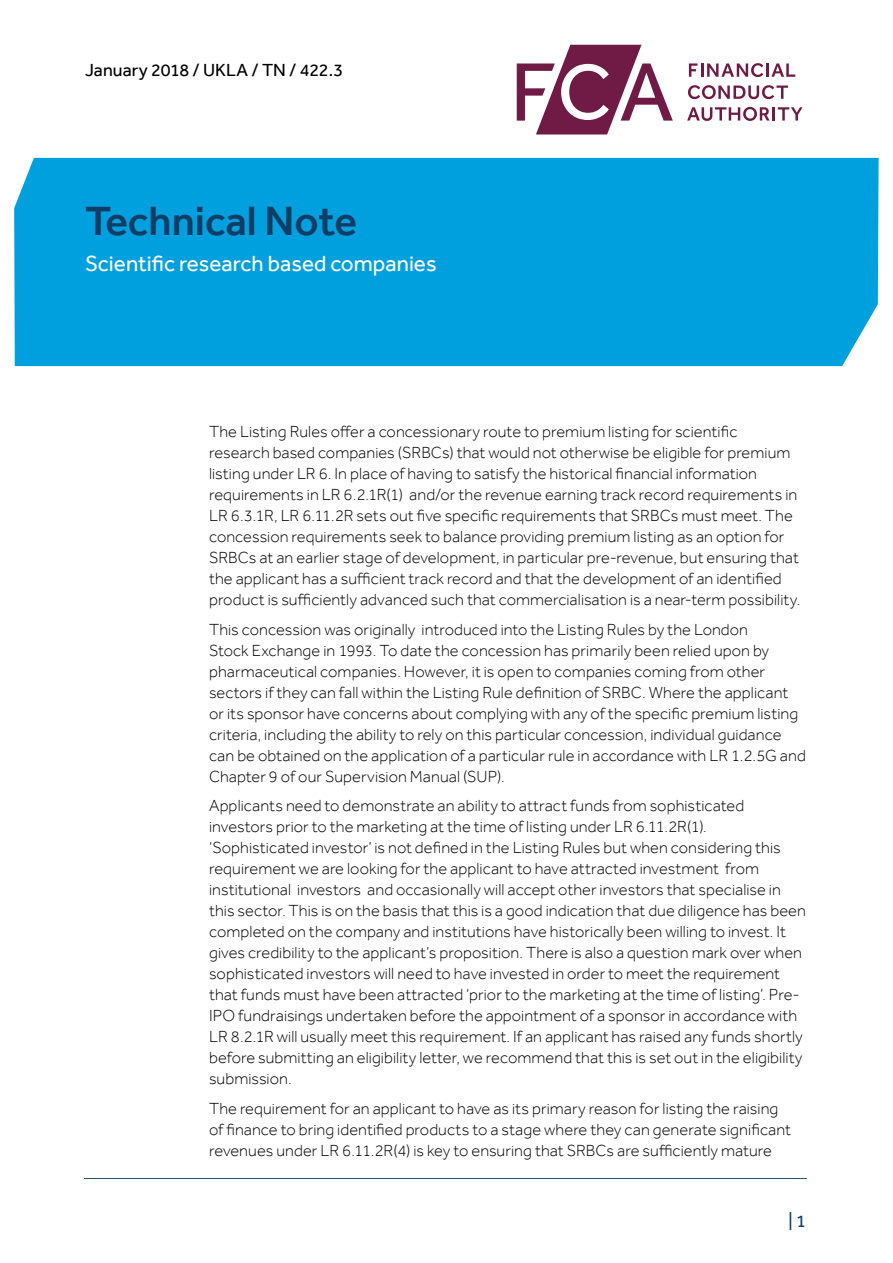
<style>
.page{position:relative;width:893px;height:1263px;background:#fff}
.page>*{position:absolute;margin:0;border:0;box-sizing:border-box;transform-origin:0 0}
.t1{font:500 42px "Effra";color:#103d65}
.t2{font:22.5px "Effra";color:#fff}
.Ref_number_header{font:18px "Effra";letter-spacing:.005em;color:#000}
.Header_level_1{font:18px "Effra";color:#103d65}
.Body_text{font:300 16.5px/21px "Effra";letter-spacing:.005em;color:#000}
</style>
<div class="page">
<div style="left:14px;top:158px;width:865px;height:208px;background:#009fdd"></div>
<hr style="left:84px;top:1178px;width:723px;height:1px;background:#103d65">
<svg style="left:517px;top:45px;width:156px;height:89px"></svg>
<svg style="left:689px;top:63px;width:74px;height:14px"></svg>
<hr style="left:766px;top:63px;width:3px;height:14px;background:#701b45">
<svg style="left:771px;top:63px;width:24px;height:14px"></svg>
<svg style="left:688px;top:85px;width:100px;height:14px"></svg>
<svg style="left:687px;top:107px;width:83px;height:14px"></svg>
<hr style="left:772px;top:107px;width:3px;height:14px;background:#701b45">
<svg style="left:778px;top:107px;width:25px;height:14px"></svg>
<p class="Ref_number_header" style="left:85px;top:59px;width:260px">January 2018 / UKLA / TN / 422.3</p>
<h1 class="t1" style="left:85px;top:196px;width:274px">Technical Note</h1>
<h2 class="t2" style="left:85px;top:250px;width:353px">Scientific research based companies</h2>
<p class="Body_text" style="left:209px;top:421px;width:593px">The Listing Rules offer a concessionary route to premium listing for scientific research based companies (SRBCs) that would not otherwise be eligible for premium listing under LR 6. In place of having to satisfy the historical financial information requirements in LR 6.2.1R(1) and/or the revenue earning track record requirements in LR 6.3.1R, LR 6.11.2R sets out five specific requirements that SRBCs must meet. The concession requirements seek to balance providing premium listing as an option for SRBCs at an earlier stage of development, in particular pre-revenue, but ensuring that the applicant has a sufficient track record and that the development of an identified product is sufficiently advanced such that commercialisation is a near-term possibility.</p>
<p class="Body_text" style="left:209px;top:619px;width:598px">This concession was originally introduced into the Listing Rules by the London<br>Stock Exchange in 1993. To date the concession has primarily been relied upon by pharmaceutical companies. However, it is open to companies coming from other sectors if they can fall within the Listing Rule definition of SRBC. Where the applicant or its sponsor have concerns about complying with any of the specific premium listing criteria, including the ability to rely on this particular concession, individual guidance can be obtained on the application of a particular rule in accordance with LR 1.2.5G and Chapter 9 of our Supervision Manual (SUP).</p>
<p class="Body_text" style="left:209px;top:795px;width:598px">Applicants need to demonstrate an ability to attract funds from sophisticated investors prior to the marketing at the time of listing under LR 6.11.2R(1). ‘Sophisticated investor’ is not defined in the Listing Rules but when considering this requirement we are looking for the applicant to have attracted investment from institutional investors and occasionally will accept other investors that specialise in this sector. This is on the basis that this is a good indication that due diligence has been completed on the company and institutions have historically been willing to invest. It gives credibility to the applicant’s proposition. There is also a question mark over when sophisticated investors will need to have invested in order to meet the requirement that funds must have been attracted ‘prior to the marketing at the time of listing’. Pre-IPO fundraisings undertaken before the appointment of a sponsor in accordance with LR 8.2.1R will usually meet this requirement. If an applicant has raised any funds shortly before submitting an eligibility letter, we recommend that this is set out in the eligibility submission.</p>
<p class="Body_text" style="left:209px;top:1098px;width:583px">The requirement for an applicant to have as its primary reason for listing the raising of finance to bring identified products to a stage where they can generate significant revenues under LR 6.11.2R(4) is key to ensuring that SRBCs are sufficiently mature</p>
<p class="Header_level_1" style="left:788px;top:1210px;width:19px">| 1</p>
</div>
